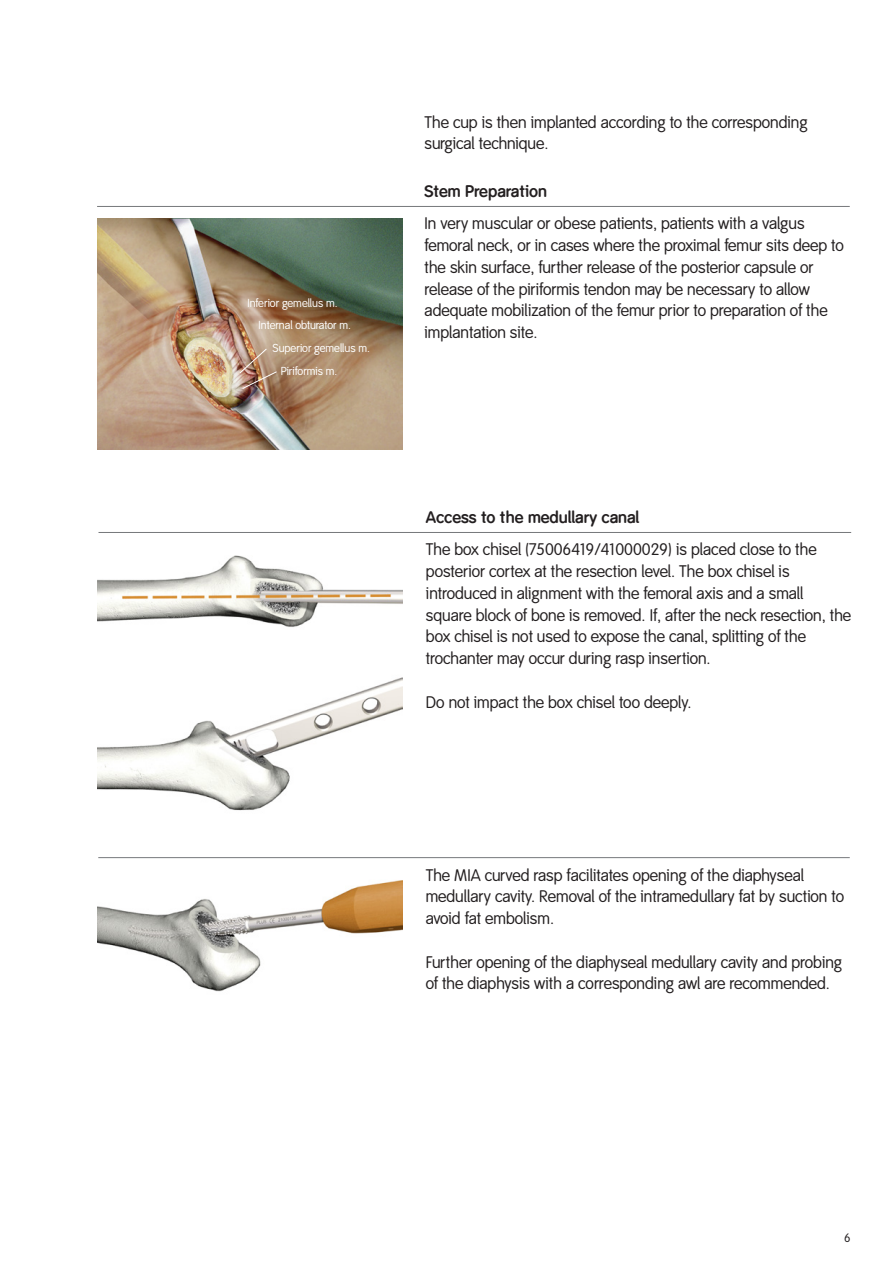
<style>
.page{position:relative;width:893px;height:1263px;background:#fff}
.page>*{position:absolute;margin:0;border:0;box-sizing:border-box;transform-origin:0 0}
.body_top_line{font:16.5px/21.8px "Smith&Nephew";color:#231f20}
._01_GS{font:16.5px/21.8px "Smith&Nephew";color:#231f20}
.body_11_black{font:16.5px/21.8px "Smith&Nephew";color:#231f20}
._05_GS_Bold__2_5mm{font:700 16.5px "Smith&Nephew";color:#231f20}
.t1{font:12px "Smith&Nephew";color:#231f20}
.t2{font:11.4px "Smith&Nephew";color:#fff}
</style>
<div class="page">
<img style="left:97px;top:858px;width:305px;height:134px">
<hr style="left:98px;top:857px;width:752px;height:1px;background:#76787b">
<hr style="left:97px;top:206px;width:753px;height:1px;background:#76787b">
<hr style="left:99px;top:532px;width:752px;height:1px;background:#76787b">
<img style="left:97px;top:555px;width:305px;height:72px">
<img style="left:97px;top:677px;width:305px;height:134px">
<img style="left:98px;top:218px;width:305px;height:231px">
<img style="left:239px;top:348px;width:38px;height:41px">
<p class="t2" style="left:247px;top:296px;width:92px">Inferior gemellus m.</p>
<p class="t2" style="left:259px;top:319px;width:94px">Internal obturator m.</p>
<p class="t2" style="left:273px;top:342px;width:99px">Superior gemellus m.</p>
<p class="t2" style="left:281px;top:364px;width:58px">Piriformis m.</p>
<p class="body_11_black" style="left:424px;top:111px;width:385px">The cup is then implanted according to the corresponding surgical technique.</p>
<p class="_05_GS_Bold__2_5mm" style="left:424px;top:182px;width:124px">Stem Preparation</p>
<p class="body_top_line" style="left:424px;top:213px;width:421px">In very muscular or obese patients, patients with a valgus femoral neck, or in cases where the proximal femur sits deep to the skin surface, further release of the posterior capsule or release of the piriformis tendon may be necessary to allow adequate mobilization of the femur prior to preparation of the implantation site.</p>
<p class="_05_GS_Bold__2_5mm" style="left:426px;top:508px;width:215px">Access to the medullary canal</p>
<p class="body_top_line" style="left:426px;top:539px;width:427px">The box chisel (75006419/41000029) is placed close to the posterior cortex at the resection level. The box chisel is introduced in alignment with the femoral axis and a small square block of bone is removed. If, after the neck resection, the box chisel is not used to expose the canal, splitting of the trochanter may occur during rasp insertion.</p>
<p class="_01_GS" style="left:426px;top:691px;width:267px">Do not impact the box chisel too deeply.</p>
<p class="body_top_line" style="left:426px;top:864px;width:420px">The MIA curved rasp facilitates opening of the diaphyseal medullary cavity. Removal of the intramedullary fat by suction to avoid fat embolism.</p>
<p class="_01_GS" style="left:426px;top:951px;width:418px">Further opening of the diaphyseal medullary cavity and probing of the diaphysis with a corresponding awl are recommended.</p>
<p class="t1" style="left:844px;top:1231px;width:8px">6</p>
</div>
